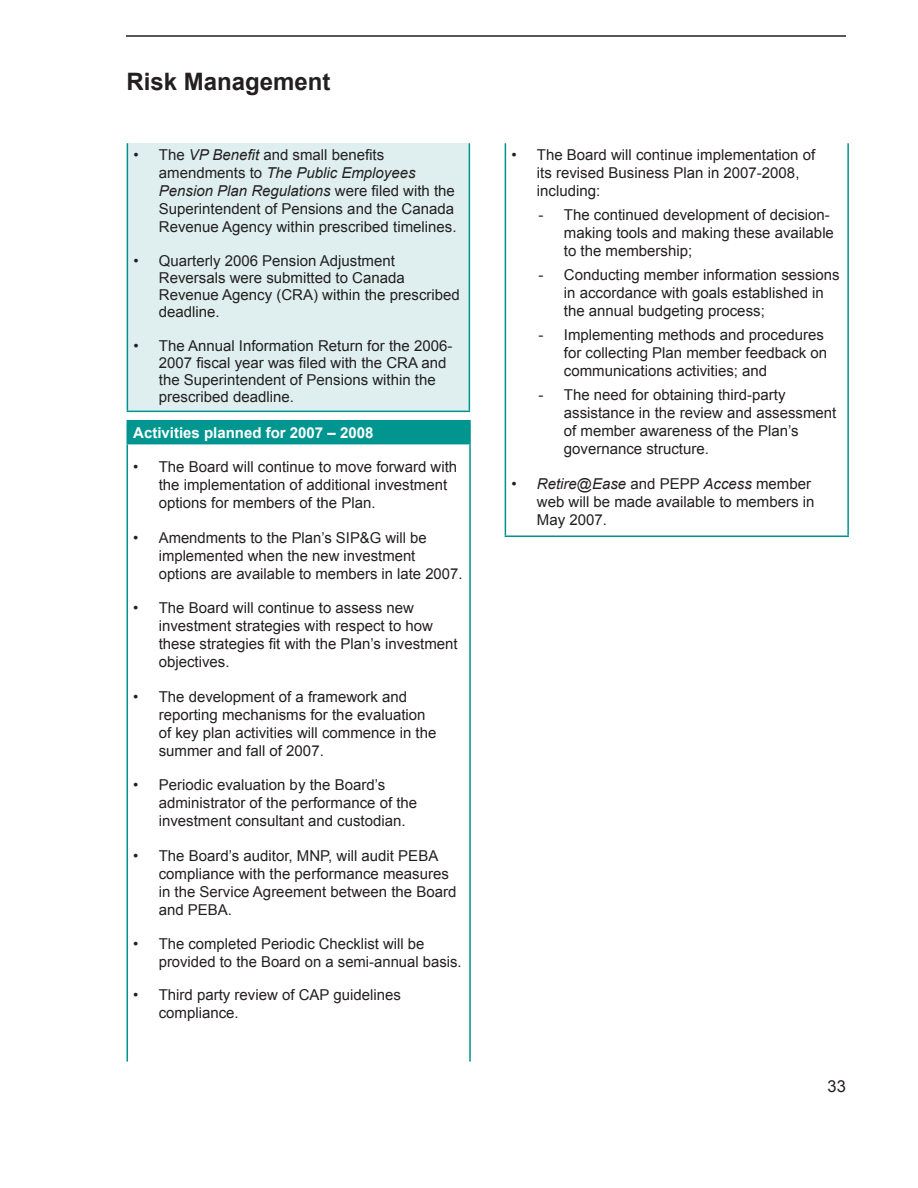
<style>
.page{position:relative;width:918px;height:1188px;background:#fff}
.page>*{position:absolute;margin:0;border:0;box-sizing:border-box;transform-origin:0 0}
.Major_Head{font:700 24px "Arial";color:#231f20}
.t1{font:16.5px "Arial";color:#231f20}
.List_Bullets-1{font:15px/18px "Arial";color:#231f20}
.List_Bullets-2{font:15px/18px "Arial";color:#231f20}
.Internal_Head_12{font:700 15px "Arial";color:#fff}
.t2{font:italic 15px "Arial";color:#231f20}
.s1{font-style:italic}
</style>
<div class="page">
<hr style="left:126px;top:35px;width:720px;height:2px;background:#231f20">
<div style="left:127px;top:421px;width:343px;height:23px;background:#009690"></div>
<hr style="left:127px;top:420px;width:344px;height:2px;background:#009290">
<hr style="left:469px;top:422px;width:2px;height:21px;background:#009290">
<hr style="left:127px;top:443px;width:344px;height:1px;background:#009290">
<hr style="left:127px;top:444px;width:1px;height:618px;background:#009290">
<hr style="left:469px;top:444px;width:2px;height:618px;background:#009290">
<div style="left:127px;top:143px;width:342px;height:268px;background:#dfeff0"></div>
<hr style="left:127px;top:143px;width:1px;height:268px;background:#009290">
<hr style="left:469px;top:143px;width:1px;height:268px;background:#009290">
<hr style="left:127px;top:411px;width:343px;height:1px;background:#009290">
<hr style="left:505px;top:143px;width:1px;height:393px;background:#009290">
<hr style="left:847px;top:143px;width:2px;height:393px;background:#009290">
<hr style="left:505px;top:536px;width:344px;height:1px;background:#009290">
<p class="Major_Head" style="left:127px;top:66px;width:206px">Risk Management</p>
<p class="List_Bullets-1" style="left:133px;top:146px;width:7px">•</p>
<p class="List_Bullets-1" style="left:133px;top:252px;width:7px">•</p>
<p class="List_Bullets-1" style="left:133px;top:337px;width:7px">•</p>
<p class="List_Bullets-1" style="left:159px;top:146px;width:299px">The <span class="s1">VP Benefit</span> and small benefits amendments to <span class="s1">The Public Employees Pension Plan Regulations</span> were filed with the Superintendent of Pensions and the Canada Revenue Agency within prescribed timelines.</p>
<p class="List_Bullets-1" style="left:159px;top:252px;width:302px;line-height:17.1px">Quarterly 2006 Pension Adjustment<br>Reversals were submitted to Canada<br>Revenue Agency (CRA) within the prescribed deadline.</p>
<p class="List_Bullets-1" style="left:159px;top:337px;width:295px;line-height:17.1px">The Annual Information Return for the 2006- 2007 fiscal year was filed with the CRA and the Superintendent of Pensions within the prescribed deadline.</p>
<p class="Internal_Head_12" style="left:133px;top:423px;width:242px">Activities planned for 2007 – 2008</p>
<p class="List_Bullets-1" style="left:159px;top:458px;width:300px">The Board will continue to move forward with the implementation of additional investment options for members of the Plan.</p>
<p class="List_Bullets-1" style="left:159px;top:528px;width:305px">Amendments to the Plan’s SIP&amp;G will be implemented when the new investment options are available to members in late 2007.</p>
<p class="List_Bullets-1" style="left:159px;top:599px;width:301px">The Board will continue to assess new investment strategies with respect to how these strategies fit with the Plan’s investment objectives.</p>
<p class="List_Bullets-1" style="left:159px;top:687px;width:279px">The development of a framework and reporting mechanisms for the evaluation of key plan activities will commence in the summer and fall of 2007.</p>
<p class="List_Bullets-1" style="left:159px;top:776px;width:260px">Periodic evaluation by the Board’s administrator of the performance of the investment consultant and custodian.</p>
<p class="List_Bullets-1" style="left:159px;top:846px;width:299px">The Board’s auditor, MNP, will audit PEBA compliance with the performance measures in the Service Agreement between the Board and PEBA.</p>
<p class="List_Bullets-1" style="left:159px;top:935px;width:304px">The completed Periodic Checklist will be provided to the Board on a semi-annual basis.</p>
<p class="List_Bullets-1" style="left:159px;top:986px;width:244px">Third party review of CAP guidelines compliance.</p>
<p class="List_Bullets-1" style="left:133px;top:458px;width:7px">•</p>
<p class="List_Bullets-1" style="left:133px;top:528px;width:7px">•</p>
<p class="List_Bullets-1" style="left:133px;top:599px;width:7px">•</p>
<p class="List_Bullets-1" style="left:133px;top:687px;width:7px">•</p>
<p class="List_Bullets-1" style="left:133px;top:776px;width:7px">•</p>
<p class="List_Bullets-1" style="left:133px;top:846px;width:7px">•</p>
<p class="List_Bullets-1" style="left:133px;top:935px;width:7px">•</p>
<p class="List_Bullets-1" style="left:133px;top:986px;width:7px">•</p>
<p class="List_Bullets-1" style="left:511px;top:146px;width:7px">•</p>
<p class="t2" style="left:511px;top:474px;width:7px">•</p>
<p class="List_Bullets-1" style="left:537px;top:146px;width:280px">The Board will continue implementation of its revised Business Plan in 2007-2008, including:</p>
<p class="List_Bullets-2" style="left:564px;top:206px;width:272px">The continued development of decision&shy;making tools and making these available to the membership;</p>
<p class="List_Bullets-2" style="left:564px;top:266px;width:277px">Conducting member information sessions in accordance with goals established in the annual budgeting process;</p>
<p class="List_Bullets-2" style="left:564px;top:326px;width:265px">Implementing methods and procedures for collecting Plan member feedback on communications activities; and</p>
<p class="List_Bullets-2" style="left:564px;top:386px;width:274px">The need for obtaining third-party assistance in the review and assessment of member awareness of the Plan’s governance structure.</p>
<p class="List_Bullets-1" style="left:537px;top:475px;width:279px"><span class="s1">Retire@Ease</span> and PEPP <span class="s1">Access</span> member web will be made available to members in<br>May 2007.</p>
<p class="List_Bullets-1" style="left:538px;top:206px;width:6px">-</p>
<p class="List_Bullets-1" style="left:538px;top:266px;width:6px">-</p>
<p class="List_Bullets-1" style="left:538px;top:326px;width:6px">-</p>
<p class="List_Bullets-1" style="left:538px;top:386px;width:6px">-</p>
<p class="t1" style="left:828px;top:1075px;width:20px">33</p>
</div>
